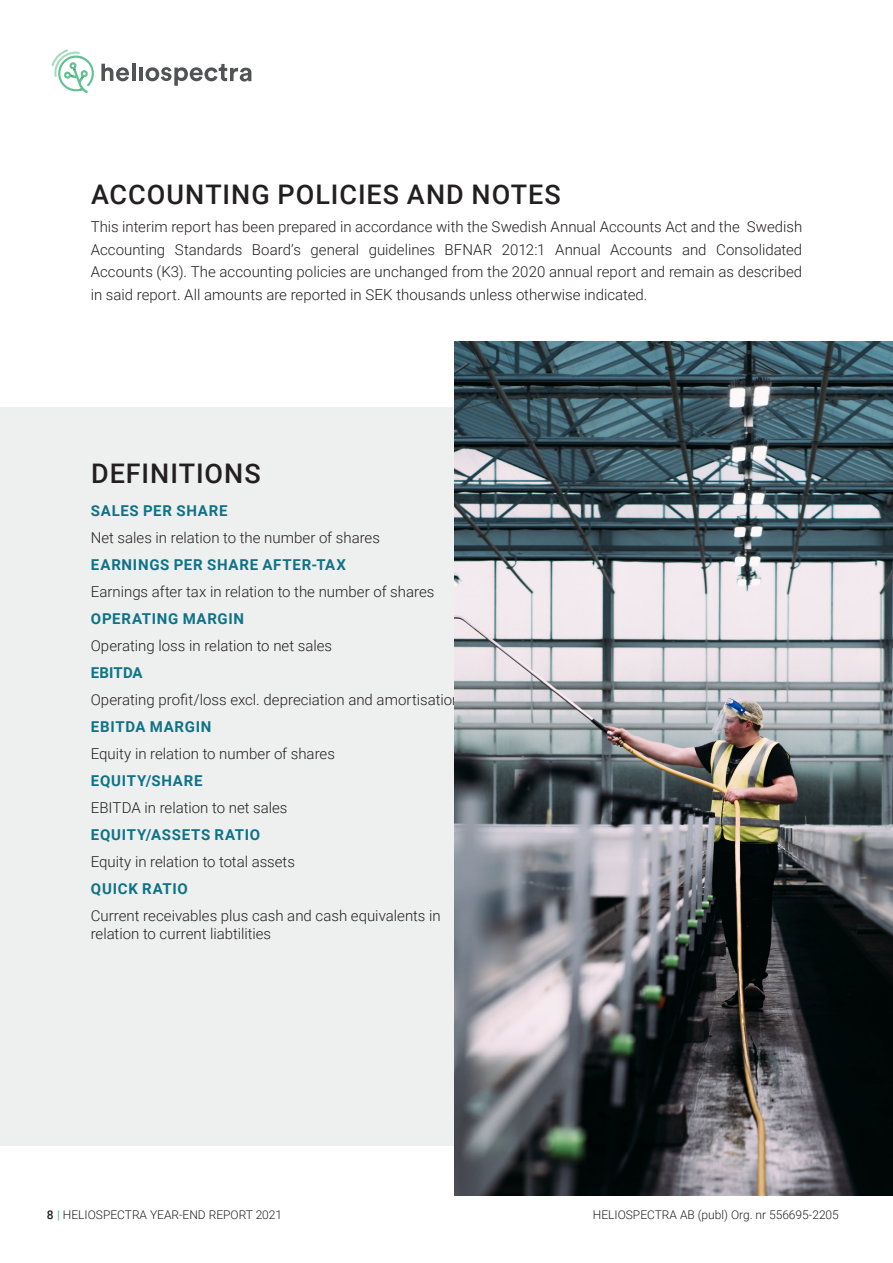
<style>
.page{position:relative;width:893px;height:1263px;background:#fff}
.page>*{position:absolute;margin:0;border:0;box-sizing:border-box;transform-origin:0 0}
.SmallBread_-_Fruting{font:500 27px "Roboto";letter-spacing:.035em;color:#231f20}
.SmallBread_-_Fruting-2{font:300 15px/22.5px "Roboto";color:#231f20}
.SmallBread_-_Fruting-3{font:700 15px "Roboto";letter-spacing:.05em;color:#0e7387}
.t1{font:300 12px "Roboto";color:#231f20}
.s1{font-weight:700;color:#0e7387}
.s2{font-weight:500}
.s3{font-weight:500;color:#63c294}
</style>
<div class="page">
<hr style="left:132px;top:64px;width:3px;height:17px;background:#515455">
<hr style="left:139px;top:68px;width:4px;height:13px;background:#515455">
<svg style="left:145px;top:64px;width:107px;height:22px"></svg>
<svg style="left:52px;top:50px;width:77px;height:43px"></svg>
<div style="left:0;top:407px;width:662px;height:738px;background:#eeefef"></div>
<img style="left:454px;top:342px;width:439px;height:853px">
<p class="SmallBread_-_Fruting" style="left:91px;top:175px;width:471px">ACCOUNTING POLICIES AND NOTES</p>
<p class="SmallBread_-_Fruting-2" style="left:91px;top:215px;width:713px;text-align:justify">This interim report has been prepared in accordance with the Swedish Annual Accounts Act and the Swedish Accounting Standards Board’s general guidelines BFNAR 2012:1 Annual Accounts and Consolidated Accounts (K3). The accounting policies are unchanged from the 2020 annual report and remain as described in said report. All amounts are reported in SEK thousands unless otherwise indicated.</p>
<p class="SmallBread_-_Fruting" style="left:91px;top:454px;width:171px">DEFINITIONS</p>
<p class="SmallBread_-_Fruting-3" style="left:91px;top:500px;width:138px">SALES PER SHARE</p>
<p class="SmallBread_-_Fruting-2" style="left:91px;top:526px;width:291px">Net sales in relation to the number of shares</p>
<p class="SmallBread_-_Fruting-3" style="left:91px;top:554px;width:257px">EARNINGS PER SHARE AFTER-TAX</p>
<p class="SmallBread_-_Fruting-2" style="left:91px;top:580px;width:345px">Earnings after tax in relation to the number of shares</p>
<p class="SmallBread_-_Fruting-3" style="left:91px;top:608px;width:155px">OPERATING MARGIN</p>
<p class="SmallBread_-_Fruting-2" style="left:91px;top:634px;width:243px">Operating loss in relation to net sales</p>
<p class="SmallBread_-_Fruting-3" style="left:91px;top:662px;width:53px">EBITDA</p>
<p class="SmallBread_-_Fruting-2" style="left:91px;top:688px;width:371px">Operating profit/loss excl. depreciation and amortisation</p>
<p class="SmallBread_-_Fruting-3" style="left:91px;top:716px;width:122px">EBITDA MARGIN</p>
<p class="SmallBread_-_Fruting-2" style="left:91px;top:742px;width:246px">Equity in relation to number of shares</p>
<p class="SmallBread_-_Fruting-3" style="left:91px;top:770px;width:113px">EQUITY/SHARE</p>
<p class="SmallBread_-_Fruting-2" style="left:91px;top:796px;width:198px">EBITDA in relation to net sales</p>
<p class="SmallBread_-_Fruting-3" style="left:91px;top:824px;width:171px">EQUITY/ASSETS RATIO</p>
<p class="SmallBread_-_Fruting-2" style="left:91px;top:847px;width:206px;line-height:27px">Equity in relation to total assets<br><span class="s1">QUICK RATIO</span></p>
<p class="SmallBread_-_Fruting-2" style="left:91px;top:906px;width:352px;line-height:18px">Current receivables plus cash and cash equivalents in relation to current liabtilities</p>
<p class="t1" style="left:47px;top:1206px;width:237px"><span class="s2">8</span> <span class="s3">|</span> HELIOSPECTRA YEAR-END REPORT 2021</p>
<p class="t1" style="left:593px;top:1206px;width:248px">HELIOSPECTRA AB (publ) Org. nr 556695-2205</p>
</div>
